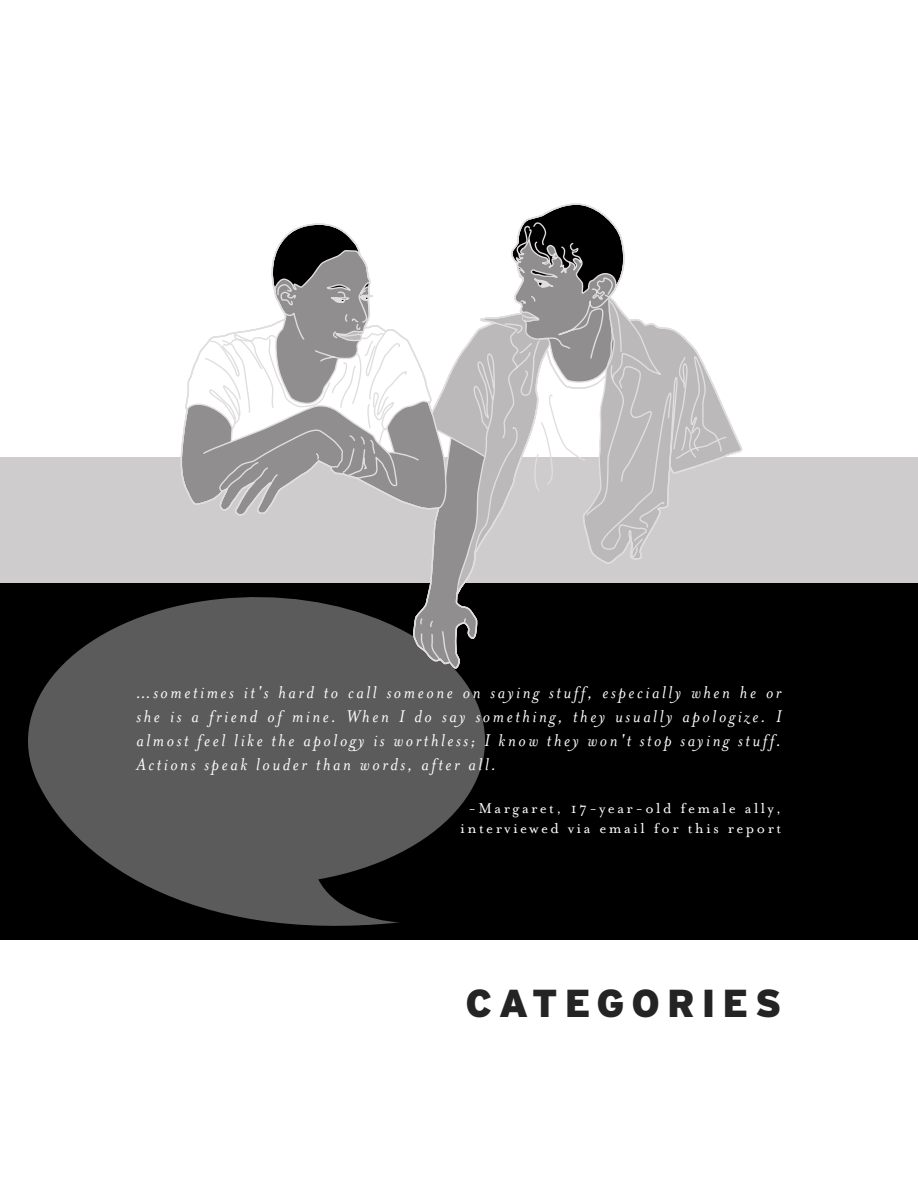
<style>
.page{position:relative;width:918px;height:1188px;background:#fff}
.page>*{position:absolute;margin:0;border:0;box-sizing:border-box;transform-origin:0 0}
.t1{font:900 39px "Interstate";letter-spacing:.18em;color:#242424}
.t2{font:italic 19.5px/24px "Mrs Eaves";letter-spacing:.13em;color:#fff;text-align:justify}
.t3{font:16.5px/19.5px "Mrs Eaves Roman";letter-spacing:.15em;color:#fff;text-align:center}
</style>
<div class="page">
<div style="left:0;top:457px;width:918px;height:160px;background:#cecccd"></div>
<div style="left:0;top:583px;width:918px;height:357px;background:#000"></div>
<svg style="left:28px;top:605px;width:457px;height:321px;fill:#5c5b5b"></svg>
<svg style="left:179px;top:203px;width:564px;height:467px"></svg>
<p class="t2" style="left:136px;top:682px;width:647px">…sometimes it's hard to call someone on saying stuff, especially when he or she is a friend of mine. When I do say something, they usually apologize. I almost feel like the apology is worthless; I know they won't stop saying stuff.<br>Actions speak louder than words, after all.</p>
<p class="t3" style="left:460px;top:801px;width:323px">-Margaret, 17-year-old female ally, interviewed via email for this report</p>
<h1 class="t1" style="left:465px;top:989px;width:318px">CATEGORIES</h1>
</div>
